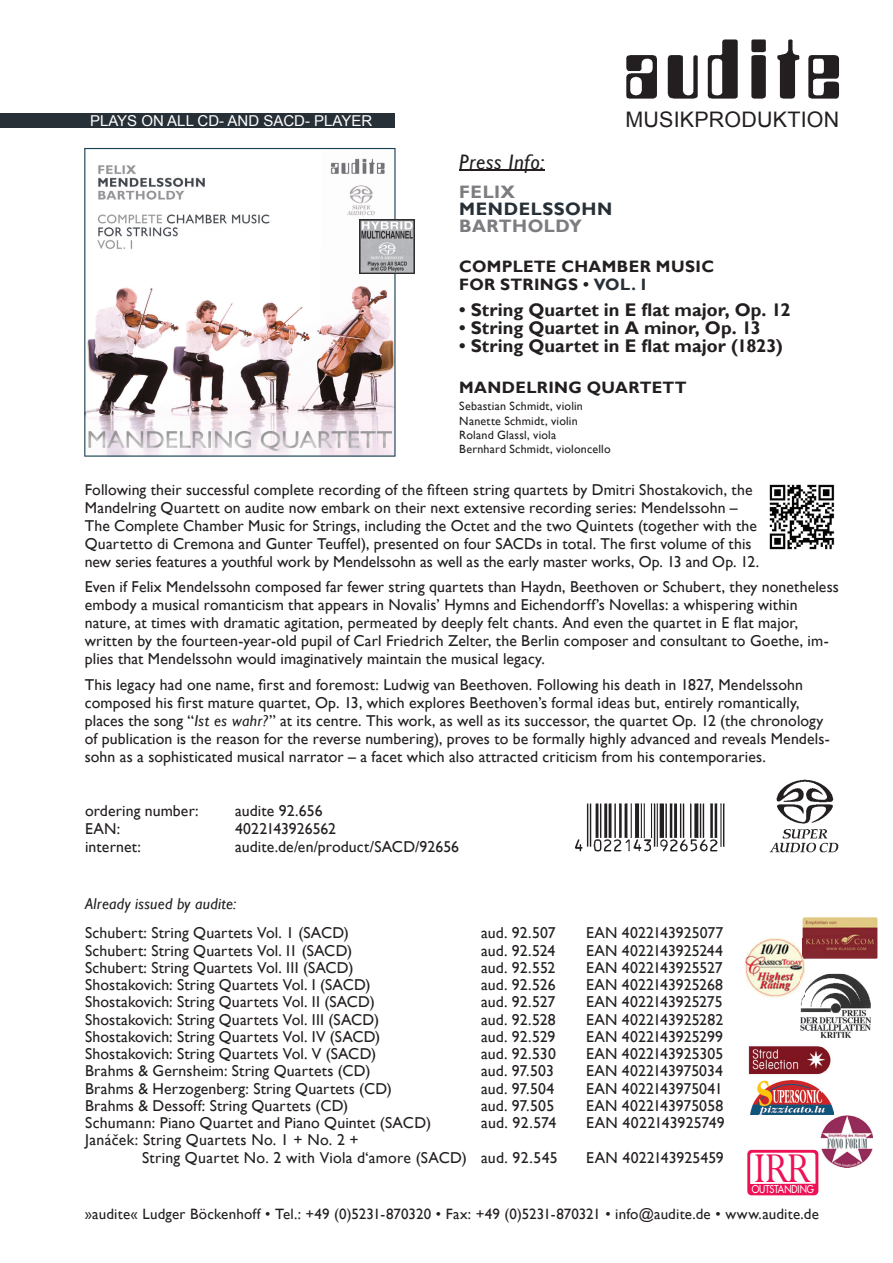
<style>
.page{position:relative;width:893px;height:1263px;background:#fff}
.page>*{position:absolute;margin:0;border:0;box-sizing:border-box;transform-origin:0 0}
.t1{font:48.15px "IRR Perpetua";color:#ed1255;scale:.84 1}
.t2{font:21.45px "Arial";letter-spacing:.01em;color:#231f20}
.t3{font:italic 21px "Gill Sans";letter-spacing:.025em;color:#231f20}
.t4{font:700 18.3px "Gill Sans";letter-spacing:.005em;color:#231f20}
.t5{font:700 18px "Gill Sans";letter-spacing:.02em;color:#7c7c81}
.t6{font:700 18px "Gill Sans";letter-spacing:.035em;color:#283037}
.t7{font:700 16.5px/18px "Gill Sans";letter-spacing:.02em;color:#231f20}
.t8{font:15.75px/18px "Gill Sans";letter-spacing:.005em;color:#231f20}
.t9{font:italic 15.75px "Gill Sans";letter-spacing:.015em;color:#231f20}
.t10{font:15px "Gill Sans";letter-spacing:.01em;color:#231f20}
.t11{font:15px "Arial";color:#fff}
.t12{font:12px/14.4px "Gill Sans";letter-spacing:.02em;color:#231f20}
.t13{font:10.5px "Futura";color:#fff;scale:.87 1}
.s1{color:#283037}
.s2{font-style:italic}
</style>
<div class="page">
<hr style="left:459px;top:170px;width:85px;height:1px;background:#231f20">
<svg style="left:84px;top:148px;width:312px;height:309px"></svg>
<div style="left:0;top:113px;width:394px;height:15px;background:#283037"></div>
<img style="left:575px;top:803px;width:150px;height:49px">
<img style="left:770px;top:779px;width:69px;height:73px">
<img style="left:626px;top:39px;width:213px;height:60px">
<img style="left:359px;top:220px;width:55px;height:53px">
<img style="left:803px;top:917px;width:74px;height:42px">
<img style="left:800px;top:974px;width:71px;height:64px">
<img style="left:750px;top:1081px;width:83px;height:33px">
<img style="left:745px;top:938px;width:60px;height:60px">
<img style="left:803px;top:938px;width:2px;height:21px">
<img style="left:800px;top:974px;width:5px;height:24px">
<div style="left:747px;top:1150px;width:71px;height:45px;background:#ed1255;border-radius:4px"></div>
<div style="left:750px;top:1153px;width:65px;height:31px;background:#fff"></div>
<img style="left:748px;top:1046px;width:83px;height:29px">
<img style="left:821px;top:1116px;width:52px;height:52px">
<img style="left:769px;top:484px;width:66px;height:66px">
<p class="t11" style="left:90px;top:111px;width:284px">PLAYS ON ALL CD- AND SACD- PLAYER</p>
<h2 class="t2" style="left:625px;top:105px;width:215px">MUSIKPRODUKTION</h2>
<h3 class="t3" style="left:459px;top:149px;width:87px">Press Info:</h3>
<p class="t5" style="left:459px;top:181px;width:57px">FELIX</p>
<p class="t6" style="left:459px;top:198px;width:154px">MENDELSSOHN</p>
<p class="t5" style="left:459px;top:215px;width:124px">BARTHOLDY</p>
<p class="t7" style="left:459px;top:258px;width:256px">COMPLETE CHAMBER MUSIC<br>FOR STRINGS • <span class="s1">VOL. I</span></p>
<p class="t4" style="left:459px;top:299px;width:333px">• String Quartet in E flat major, Op. 12</p>
<p class="t4" style="left:459px;top:317px;width:303px">• String Quartet in A minor, Op. 13</p>
<p class="t4" style="left:459px;top:335px;width:325px">• String Quartet in E flat major (1823)</p>
<p class="t7" style="left:459px;top:379px;width:229px">MANDELRING QUARTETT</p>
<p class="t12" style="left:459px;top:399px;width:153px">Sebastian Schmidt, violin<br>Nanette Schmidt, violin<br>Roland Glassl, viola<br>Bernhard Schmidt, violoncello</p>
<p class="t8" style="left:85px;top:481px;width:676px">Following their successful complete recording of the fifteen string quartets by Dmitri Shostakovich, the Mandelring Quartett on audite now embark on their next extensive recording series: Mendelssohn – The Complete Chamber Music for Strings, including the Octet and the two Quintets (together with the Quartetto di Cremona and Gunter Teuffel), presented on four SACDs in total. The first volume of this new series features a youthful work by Mendelssohn as well as the early master works, Op. 13 and Op. 12.</p>
<p class="t8" style="left:85px;top:578px;width:756px">Even if Felix Mendelssohn composed far fewer string quartets than Haydn, Beethoven or Schubert, they nonetheless embody a musical romanticism that appears in Novalis’ Hymns and Eichendorff’s Novellas: a whispering within nature, at times with dramatic agitation, permeated by deeply felt chants. And even the quartet in E flat major, written by the fourteen-year-old pupil of Carl Friedrich Zelter, the Berlin composer and consultant to Goethe, im&shy;plies that Mendelssohn would imaginatively maintain the musical legacy.</p>
<p class="t8" style="left:85px;top:676px;width:746px">This legacy had one name, first and foremost: Ludwig van Beethoven. Following his death in 1827, Mendelssohn composed his first mature quartet, Op. 13, which explores Beethoven’s formal ideas but, entirely romantically, places the song “<span class="s2">Ist es wahr?</span>” at its centre. This work, as well as its successor, the quartet Op. 12 (the chronology of publication is the reason for the reverse numbering), proves to be formally highly advanced and reveals Mendels&shy;sohn as a sophisticated musical narrator – a facet which also attracted criticism from his contemporaries.</p>
<p class="t8" style="left:85px;top:802px;width:115px">ordering number:</p>
<p class="t8" style="left:235px;top:802px;width:89px">audite 92.656</p>
<p class="t8" style="left:85px;top:820px;width:37px">EAN:</p>
<p class="t8" style="left:235px;top:820px;width:102px">4022143926562</p>
<p class="t8" style="left:85px;top:838px;width:57px">internet:</p>
<p class="t8" style="left:235px;top:838px;width:226px">audite.de/en/product/SACD/92656</p>
<p class="t9" style="left:85px;top:895px;width:153px">Already issued by audite:</p>
<p class="t8" style="left:85px;top:924px;width:265px">Schubert: String Quartets Vol. 1 (SACD)</p>
<p class="t8" style="left:481px;top:924px;width:76px">aud. 92.507</p>
<p class="t8" style="left:586px;top:924px;width:139px">EAN 4022143925077</p>
<p class="t8" style="left:85px;top:942px;width:269px">Schubert: String Quartets Vol. I1 (SACD)</p>
<p class="t8" style="left:481px;top:942px;width:76px">aud. 92.524</p>
<p class="t8" style="left:586px;top:942px;width:138px">EAN 4022143925244</p>
<p class="t8" style="left:85px;top:959px;width:270px">Schubert: String Quartets Vol. III (SACD)</p>
<p class="t8" style="left:481px;top:959px;width:76px">aud. 92.552</p>
<p class="t8" style="left:586px;top:959px;width:138px">EAN 4022143925527</p>
<p class="t8" style="left:85px;top:976px;width:287px">Shostakovich: String Quartets Vol. I (SACD)</p>
<p class="t8" style="left:481px;top:976px;width:76px">aud. 92.526</p>
<p class="t8" style="left:586px;top:976px;width:139px">EAN 4022143925268</p>
<p class="t8" style="left:85px;top:993px;width:291px">Shostakovich: String Quartets Vol. II (SACD)</p>
<p class="t8" style="left:481px;top:993px;width:76px">aud. 92.527</p>
<p class="t8" style="left:586px;top:993px;width:138px">EAN 4022143925275</p>
<p class="t8" style="left:85px;top:1011px;width:296px">Shostakovich: String Quartets Vol. III (SACD)</p>
<p class="t8" style="left:481px;top:1011px;width:76px">aud. 92.528</p>
<p class="t8" style="left:586px;top:1011px;width:139px">EAN 4022143925282</p>
<p class="t8" style="left:85px;top:1028px;width:297px">Shostakovich: String Quartets Vol. IV (SACD)</p>
<p class="t8" style="left:481px;top:1028px;width:76px">aud. 92.529</p>
<p class="t8" style="left:586px;top:1028px;width:138px">EAN 4022143925299</p>
<p class="t8" style="left:85px;top:1045px;width:293px">Shostakovich: String Quartets Vol. V (SACD)</p>
<p class="t8" style="left:481px;top:1045px;width:76px">aud. 92.530</p>
<p class="t8" style="left:586px;top:1045px;width:139px">EAN 4022143925305</p>
<p class="t8" style="left:85px;top:1062px;width:287px">Brahms &amp; Gernsheim: String Quartets (CD)</p>
<p class="t8" style="left:481px;top:1062px;width:74px">aud. 97.503</p>
<p class="t8" style="left:586px;top:1062px;width:138px">EAN 4022143975034</p>
<p class="t8" style="left:85px;top:1080px;width:308px">Brahms &amp; Herzogenberg: String Quartets (CD)</p>
<p class="t8" style="left:481px;top:1080px;width:75px">aud. 97.504</p>
<p class="t8" style="left:586px;top:1080px;width:138px">EAN 4022143975041</p>
<p class="t8" style="left:85px;top:1097px;width:265px">Brahms &amp; Dessoff: String Quartets (CD)</p>
<p class="t8" style="left:481px;top:1097px;width:75px">aud. 97.505</p>
<p class="t8" style="left:586px;top:1097px;width:139px">EAN 4022143975058</p>
<p class="t8" style="left:85px;top:1114px;width:348px">Schumann: Piano Quartet and Piano Quintet (SACD)</p>
<p class="t8" style="left:481px;top:1114px;width:77px">aud. 92.574</p>
<p class="t8" style="left:586px;top:1114px;width:140px">EAN 4022143925749</p>
<p class="t8" style="left:142px;top:1131px;width:417px;text-indent:-57px">Janáček: String Quartets No. 1 + No. 2 +<br>String Quartet No. 2 with Viola d‘amore (SACD) aud. 92.545</p>
<p class="t8" style="left:586px;top:1149px;width:139px">EAN 4022143925459</p>
<h1 class="t1" style="left:754px;top:1143px;width:69px">IRR</h1>
<p class="t13" style="left:752px;top:1183px;width:73px">OUTSTANDING</p>
<p class="t10" style="left:85px;top:1205px;width:735px">»audite« Ludger Böckenhoff • Tel.: +49 (0)5231-870320 • Fax: +49 (0)5231-870321 • info@audite.de • www.audite.de</p>
</div>
